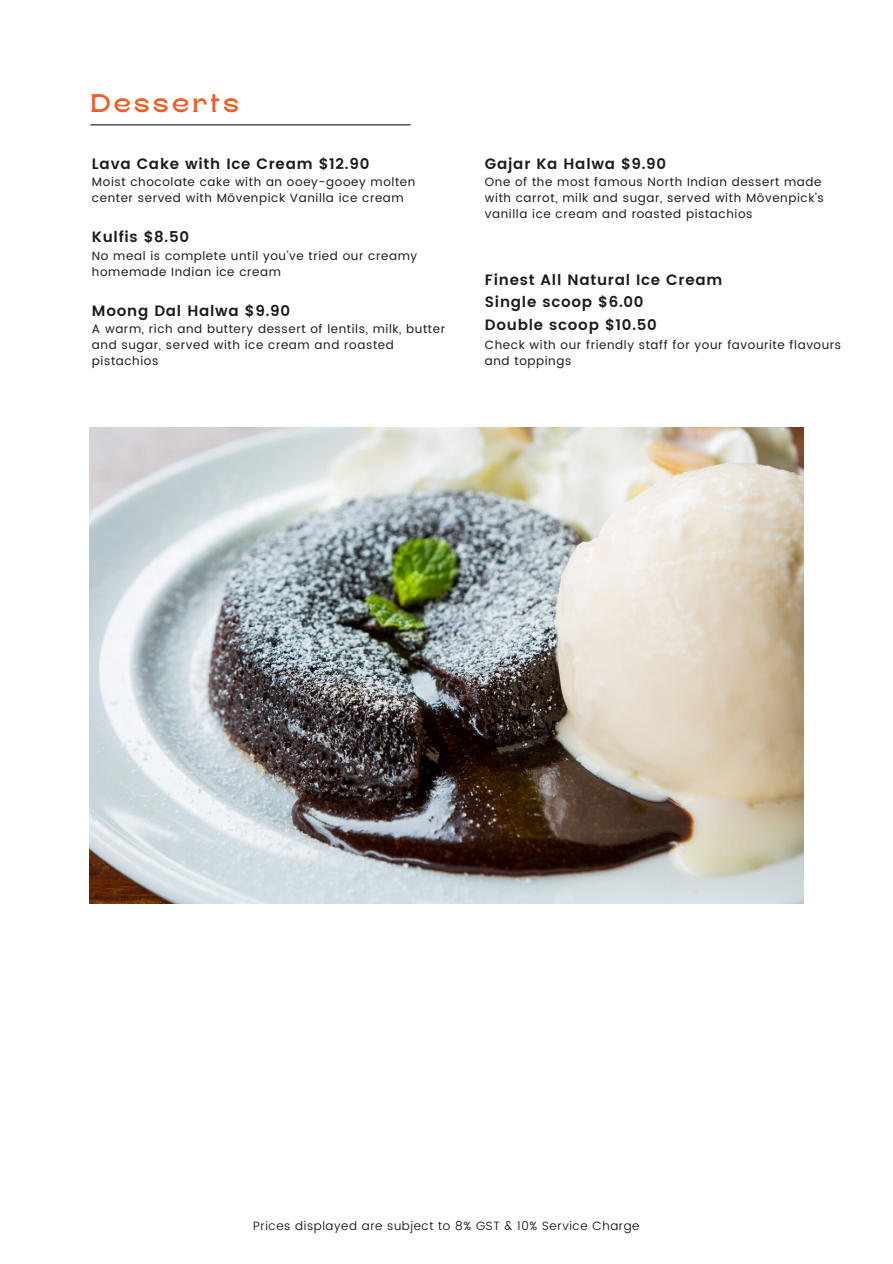
<style>
.page{position:relative;width:893px;height:1264px;background:#fff}
.page>*{position:absolute;margin:0;border:0;box-sizing:border-box;transform-origin:0 0}
.t1{font:700 25.5px "Rasputin";letter-spacing:.12em;color:#f05c22}
.t2{font:600 15px "Poppins";letter-spacing:.05em;color:#1b1b1b}
.t3{font:12px/16px "Poppins";letter-spacing:.05em;color:#1b1b1b}
.t4{font:300 12px "Poppins";letter-spacing:.05em;color:#000}
</style>
<div class="page">
<hr style="left:91px;top:124px;width:319px;height:1px;background:#1b1b1b">
<img style="left:89px;top:427px;width:714px;height:476px">
<p class="t1" style="left:90px;top:89px;width:151px">Desserts</p>
<p class="t2" style="left:92px;top:155px;width:279px">Lava Cake with Ice Cream $12.90</p>
<p class="t3" style="left:92px;top:174px;width:325px">Moist chocolate cake with an ooey-gooey molten center served with Mövenpick Vanilla ice cream</p>
<p class="t2" style="left:92px;top:228px;width:99px">Kulfis $8.50</p>
<p class="t3" style="left:92px;top:247px;width:327px">No meal is complete until you’ve tried our creamy</p>
<p class="t3" style="left:92px;top:263px;width:190px">homemade Indian ice cream</p>
<p class="t2" style="left:92px;top:302px;width:199px">Moong Dal Halwa $9.90</p>
<p class="t3" style="left:92px;top:321px;width:354px">A warm, rich and buttery dessert of lentils, milk, butter</p>
<p class="t3" style="left:92px;top:337px;width:303px">and sugar, served with ice cream and roasted pistachios</p>
<p class="t2" style="left:485px;top:155px;width:183px">Gajar Ka Halwa $9.90</p>
<p class="t3" style="left:485px;top:174px;width:340px">One of the most famous North Indian dessert made with carrot, milk and sugar, served with Mövenpick’s vanilla ice cream and roasted pistachios</p>
<p class="t2" style="left:485px;top:271px;width:239px">Finest All Natural Ice Cream</p>
<p class="t2" style="left:485px;top:293px;width:160px">Single scoop $6.00</p>
<p class="t2" style="left:485px;top:316px;width:173px">Double scoop $10.50</p>
<p class="t3" style="left:485px;top:337px;width:358px">Check with our friendly staff for your favourite flavours</p>
<p class="t3" style="left:485px;top:353px;width:88px">and toppings</p>
<p class="t4" style="left:253px;top:1219px;width:388px">Prices displayed are subject to 8% GST &amp; 10% Service Charge</p>
</div>
